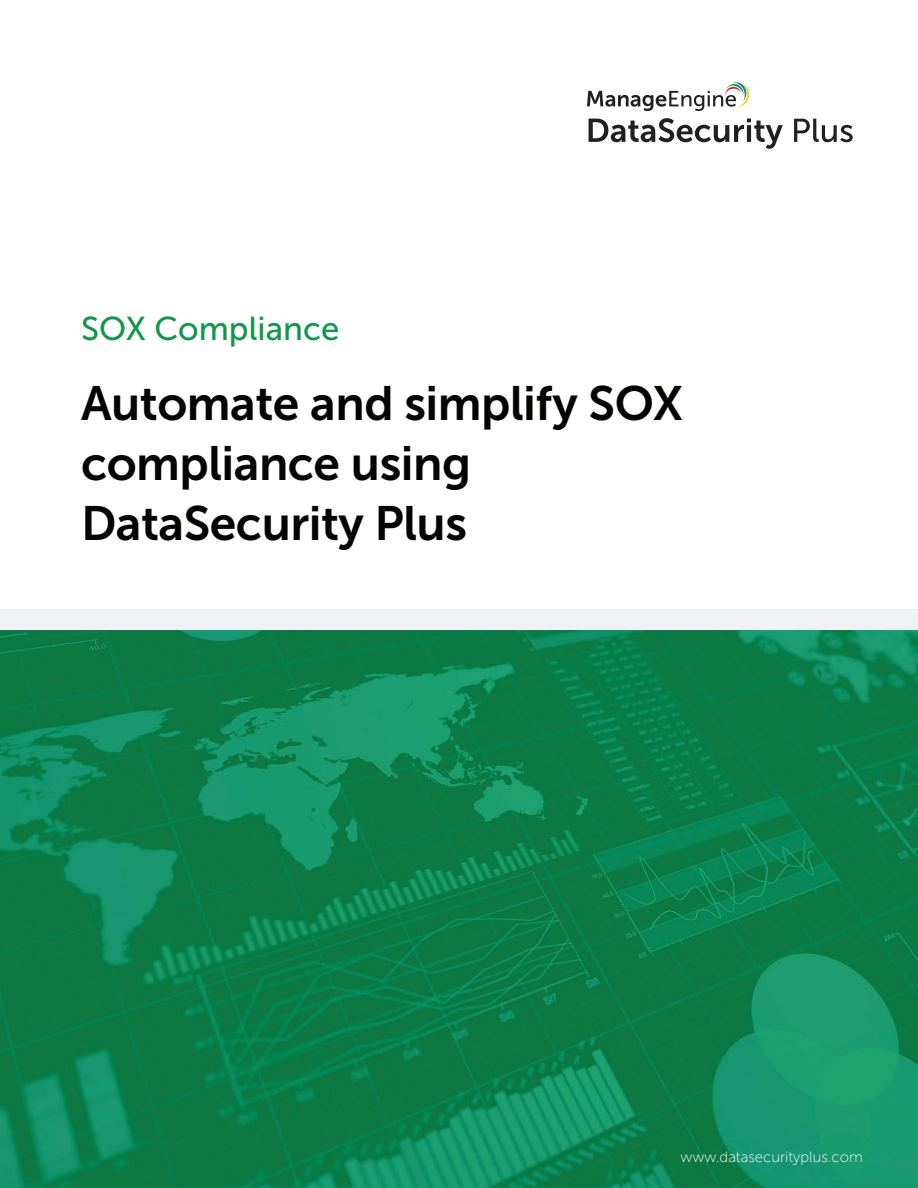
<style>
.page{position:relative;width:918px;height:1188px;background:#fff}
.page>*{position:absolute;margin:0;border:0;box-sizing:border-box;transform-origin:0 0}
.t1{font:48px/60px "Museo Sans 700";letter-spacing:-.01em;color:#040503}
.t2{font:33px "Museo Sans 500";color:#12964c}
.t3{font:15px "Museo Sans 100";color:#fff}
</style>
<div class="page">
<div style="left:0;top:609px;width:918px;height:579px;background:#eef2f4"></div>
<img style="left:0;top:630px;width:918px;height:558px">
<svg style="left:587px;top:82px;width:163px;height:29px"></svg>
<svg style="left:589px;top:118px;width:194px;height:31px"></svg>
<svg style="left:794px;top:119px;width:59px;height:23px"></svg>
<p class="t2" style="left:81px;top:310px;width:260px">SOX Compliance</p>
<p class="t1" style="left:81px;top:373px;width:604px">Automate and simplify SOX compliance using<br>DataSecurity Plus</p>
<p class="t3" style="left:680px;top:1149px;width:184px">www.datasecurityplus.com</p>
</div>
